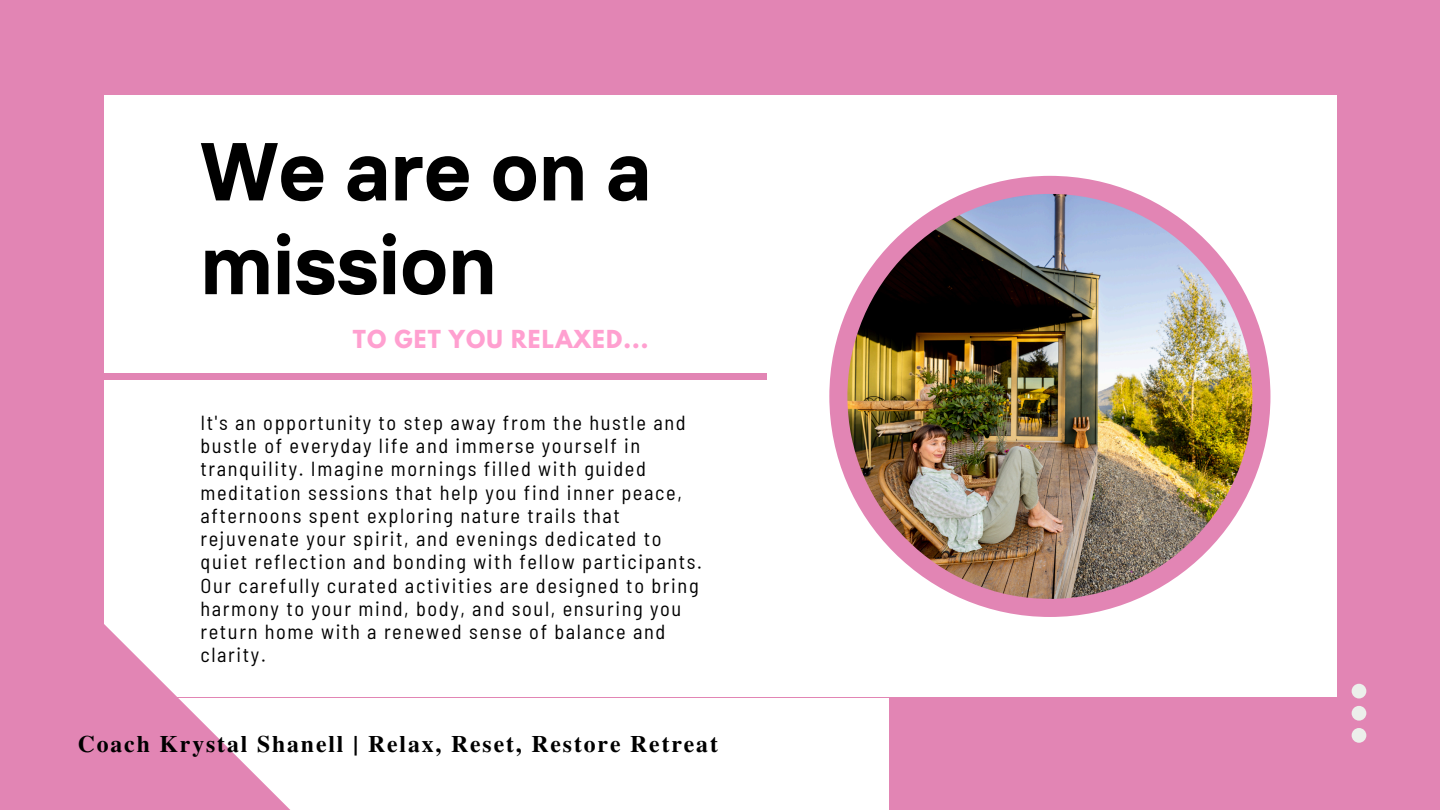
<style>
.page{position:relative;width:1440px;height:810px;background:#e285b4}
.page>*{position:absolute;margin:0;border:0;box-sizing:border-box;transform-origin:0 0}
.t1{font:700 82px/93.8px "TT Interphases";color:#000}
.t2{font:700 23.7px "Te X Gyre Termes";letter-spacing:.08em;color:#000}
.t3{font:700 22px "League Spartan";letter-spacing:.05em;color:#ffa0d0}
.t4{font:semi-condensed 20.3px/23.2px "Barlow";letter-spacing:.08em;color:#000}
</style>
<div class="page">
<svg style="left:1352px;top:684px;width:14px;height:59px"></svg>
<div style="left:104px;top:96px;width:1232px;height:601px;background:#fff"></div>
<div style="left:829px;top:176px;width:441px;height:441px;background:#e285b4;border-radius:50%"></div>
<div style="left:104px;top:698px;width:785px;height:112px;background:#fff"></div>
<svg style="left:104px;top:624px;width:186px;height:186px;fill:#e285b4"></svg>
<img style="left:847px;top:194px;width:405px;height:405px;border-radius:50%">
<div style="left:0;top:373px;width:767px;height:7px;background:#e285b4"></div>
<h1 class="t1" style="left:200px;top:123px;width:453px">We are on a mission</h1>
<p class="t3" style="left:353px;top:328px;width:297px">TO GET YOU RELAXED...</p>
<h2 class="t4" style="left:200px;top:410px;width:503px">It's an opportunity to step away from the hustle and bustle of everyday life and immerse yourself in tranquility. Imagine mornings filled with guided meditation sessions that help you find inner peace, afternoons spent exploring nature trails that rejuvenate your spirit, and evenings dedicated to quiet reflection and bonding with fellow participants.<br>Our carefully curated activities are designed to bring harmony to your mind, body, and soul, ensuring you return home with a renewed sense of balance and clarity.</h2>
<p class="t2" style="left:78px;top:726px;width:642px">Coach Krystal Shanell | Relax, Reset, Restore Retreat</p>
</div>
